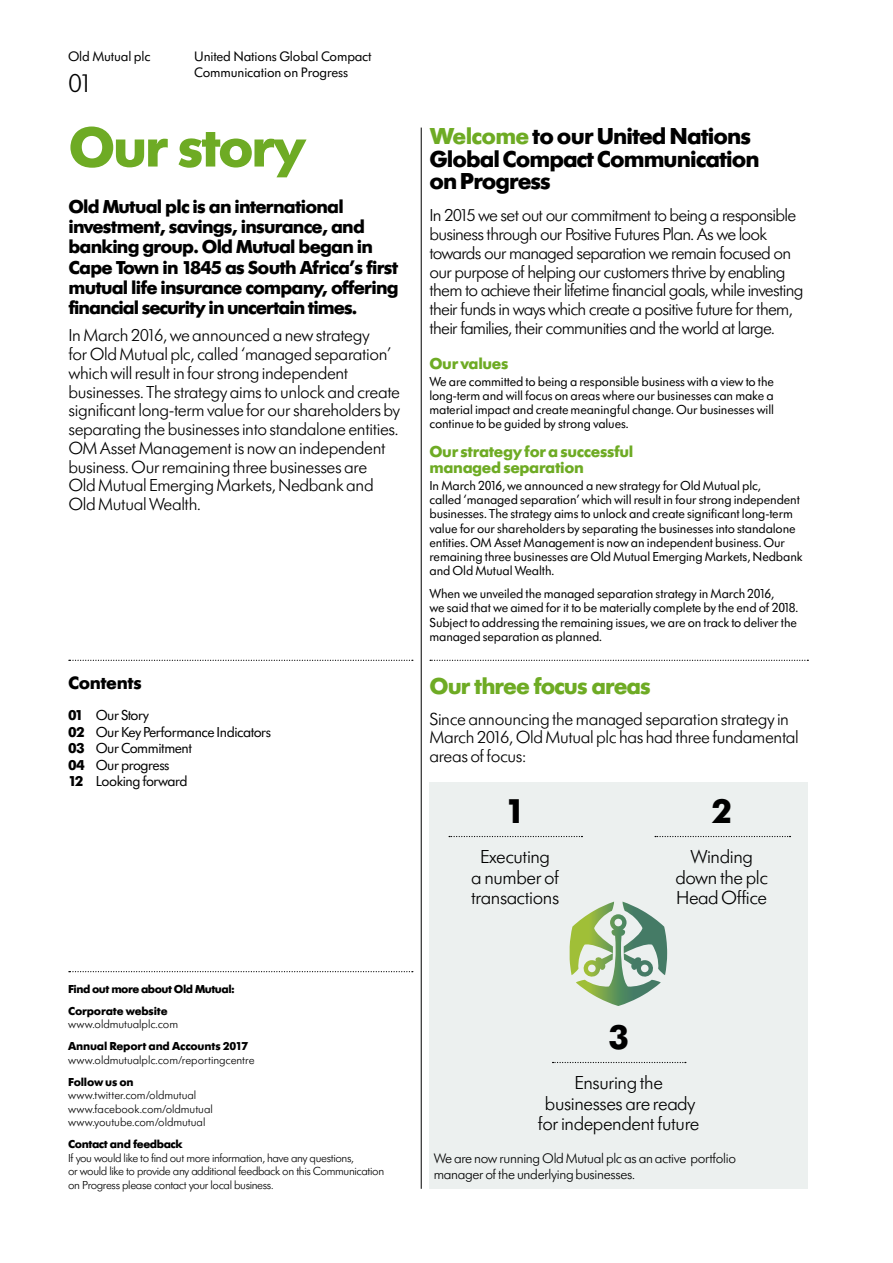
<style>
.page{position:relative;width:893px;height:1263px;background:#fff}
.page>*{position:absolute;margin:0;border:0;box-sizing:border-box;transform-origin:0 0}
.t1{font:700 58.5px "Futura SBOP";letter-spacing:-.04em;color:#6eab24}
.t2{font:700 36px "Futura SBOP";color:#000}
.t3{font:300 27px "Futura SBOP";color:#000}
.t4{font:700 24px/22.5px "Futura SBOP";letter-spacing:-.04em;color:#000}
.t5{font:700 24px "Futura SBOP";letter-spacing:-.04em;color:#6eab24}
.t6{font:700 19.5px/20.2px "Futura SBOP";letter-spacing:-.04em;color:#000}
.t7{font:300 19.5px/20.2px "Futura SBOP";letter-spacing:-.02em;color:#000;text-align:center}
.t8{font:700 18.75px "Futura SBOP";letter-spacing:-.02em;color:#000}
.t9{font:300 18px/18.8px "Futura SBOP";letter-spacing:-.02em;color:#000}
.t10{font:300 18px/18.8px "Futura SBOP";letter-spacing:-.04em;color:#000}
.t11{font:700 16.5px/16.5px "Futura SBOP";letter-spacing:-.02em;color:#6eab24}
.t12{font:15px/16.5px "Futura SBOP";letter-spacing:-.03em;color:#000}
.t13{font:300 14.25px/16.5px "Futura SBOP";letter-spacing:-.02em;color:#000}
.t14{font:14.25px/16px "Futura SBOP";letter-spacing:-.01em;color:#000}
.t15{font:13.5px/14.2px "Futura SBOP";letter-spacing:-.01em;color:#000}
.t16{font:300 12px/13.5px "Futura SBOP";letter-spacing:-.03em;color:#000}
.t17{font:300 12px/13.5px "Futura SBOP";letter-spacing:-.005em;color:#000}
.t18{font:700 12px/22px "Futura SBOP";letter-spacing:-.025em;color:#000}
.s1{font-weight:700}
.s2{color:#6eab24}
</style>
<div class="page">
<svg style="left:69px;top:660px;width:344px;height:1px"></svg>
<svg style="left:69px;top:971px;width:344px;height:1px"></svg>
<hr style="left:421px;top:128px;width:1px;height:1061px;background:#000">
<div style="left:429px;top:782px;width:379px;height:407px;background:#ecf0ef"></div>
<svg style="left:570px;top:901px;width:97px;height:105px"></svg>
<svg style="left:449px;top:836px;width:133px;height:1px"></svg>
<svg style="left:655px;top:836px;width:135px;height:1px"></svg>
<svg style="left:552px;top:1062px;width:134px;height:1px"></svg>
<svg style="left:430px;top:660px;width:378px;height:1px"></svg>
<p class="t14" style="left:68px;top:49px;width:84px">Old Mutual plc</p>
<h3 class="t3" style="left:68px;top:69px;width:27px">01</h3>
<p class="t14" style="left:194px;top:49px;width:179px">United Nations Global Compact<br>Communication on Progress</p>
<h1 class="t1" style="left:69px;top:114px;width:239px">Our story</h1>
<h3 class="t6" style="left:69px;top:196px;width:332px">Old Mutual plc is an international investment, savings, insurance, and banking group. Old Mutual began in Cape Town in 1845 as South Africa’s first mutual life insurance company, offering financial security in uncertain times.</h3>
<p class="t9" style="left:69px;top:327px;width:333px">In March 2016, we announced a new strategy<br>for Old Mutual plc, called ‘managed separation’ which will result in four strong independent businesses. The strategy aims to unlock and create significant long-term value for our shareholders by separating the businesses into standalone entities.<br>OM Asset Management is now an independent business. Our remaining three businesses are OldMutual Emerging Markets, Nedbank and OldMutual Wealth.</p>
<h3 class="t8" style="left:68px;top:672px;width:75px">Contents</h3>
<p class="t12" style="left:68px;top:707px;width:205px"><span class="s1">01</span> Our Story<br><span class="s1">02</span> Our Key Performance Indicators<br><span class="s1">03</span> Our Commitment<br><span class="s1">04</span> Our progress<br><span class="s1">12</span> Looking forward</p>
<h3 class="t4" style="left:429px;top:125px;width:332px"><span class="s2">Welcome</span> to our United Nations<br>Global Compact Communication on Progress</h3>
<p class="t10" style="left:429px;top:207px;width:375px">In 2015 we set out our commitment to being a responsible business through our Positive Futures Plan. As we look towards our managed separation we remain focused on our purpose of helping our customers thrive by enabling them to achieve their lifetime financial goals, while investing their funds in ways which create a positive future for them, their families, their communities and the world at large.</p>
<p class="t11" style="left:429px;top:355px;width:80px">Our values</p>
<p class="t15" style="left:429px;top:374px;width:346px;text-align:justify">We are committed to being a responsible business with a view to the long-term and will focus on areas where our businesses can make a material impact and create meaningful change. Our businesses will continue to be guided by strong values.</p>
<p class="t11" style="left:429px;top:443px;width:206px">Our strategy for a successful managed separation</p>
<p class="t15" style="left:429px;top:478px;width:375px">In March 2016, we announced a new strategy for Old Mutual plc,<br>called ‘managed separation’ which will result in four strong independent businesses. The strategy aims to unlock and create significant long-term value for our shareholders by separating the businesses into standalone entities. OM Asset Management is now an independent business. Our remaining three businesses are Old Mutual Emerging Markets, Nedbank and Old Mutual Wealth.</p>
<p class="t15" style="left:429px;top:587px;width:370px">When we unveiled the managed separation strategy in March 2016,<br>we said that we aimed for it to be materially complete by the end of 2018.<br>Subject to addressing the remaining issues, we are on track to deliver the managed separation as planned.</p>
<h3 class="t5" style="left:429px;top:672px;width:223px">Our three focus areas</h3>
<h3 class="t9" style="left:429px;top:710px;width:371px">Since announcing the managed separation strategy in<br>March 2016, Old Mutual plc has had three fundamental areas of focus:</h3>
<h2 class="t2" style="left:505px;top:791px;width:22px">1</h2>
<h3 class="t7" style="left:471px;top:847px;width:90px">Executing<br>a number of transactions</h3>
<h2 class="t2" style="left:711px;top:791px;width:22px">2</h2>
<h3 class="t7" style="left:675px;top:847px;width:94px">Winding down the plc<br>Head Office</h3>
<p class="t18" style="left:68px;top:978px;width:168px">Find out more about Old Mutual:<br>Corporate website</p>
<p class="t17" style="left:68px;top:1018px;width:112px">www.oldmutualplc.com</p>
<p class="t18" style="left:68px;top:1035px;width:182px">Annual Report and Accounts 2017</p>
<p class="t17" style="left:68px;top:1053px;width:188px">www.oldmutualplc.com/reportingcentre</p>
<p class="t18" style="left:68px;top:1071px;width:67px">Follow us on</p>
<p class="t17" style="left:68px;top:1089px;width:146px">www.twitter.com/oldmutual www.facebook.com/oldmutual www.youtube.com/oldmutual</p>
<p class="t18" style="left:68px;top:1133px;width:116px">Contact and feedback</p>
<p class="t16" style="left:68px;top:1151px;width:318px">If you would like to find out more information, have any questions,<br>or would like to provide any additional feedback on this Communication on Progress please contact your local business.</p>
<h2 class="t2" style="left:608px;top:1017px;width:22px">3</h2>
<h3 class="t7" style="left:538px;top:1073px;width:163px">Ensuring the businesses are ready for independent future</h3>
<p class="t13" style="left:434px;top:1150px;width:304px">We are now running Old Mutual plc as an active portfolio manager of the underlying businesses.</p>
</div>
